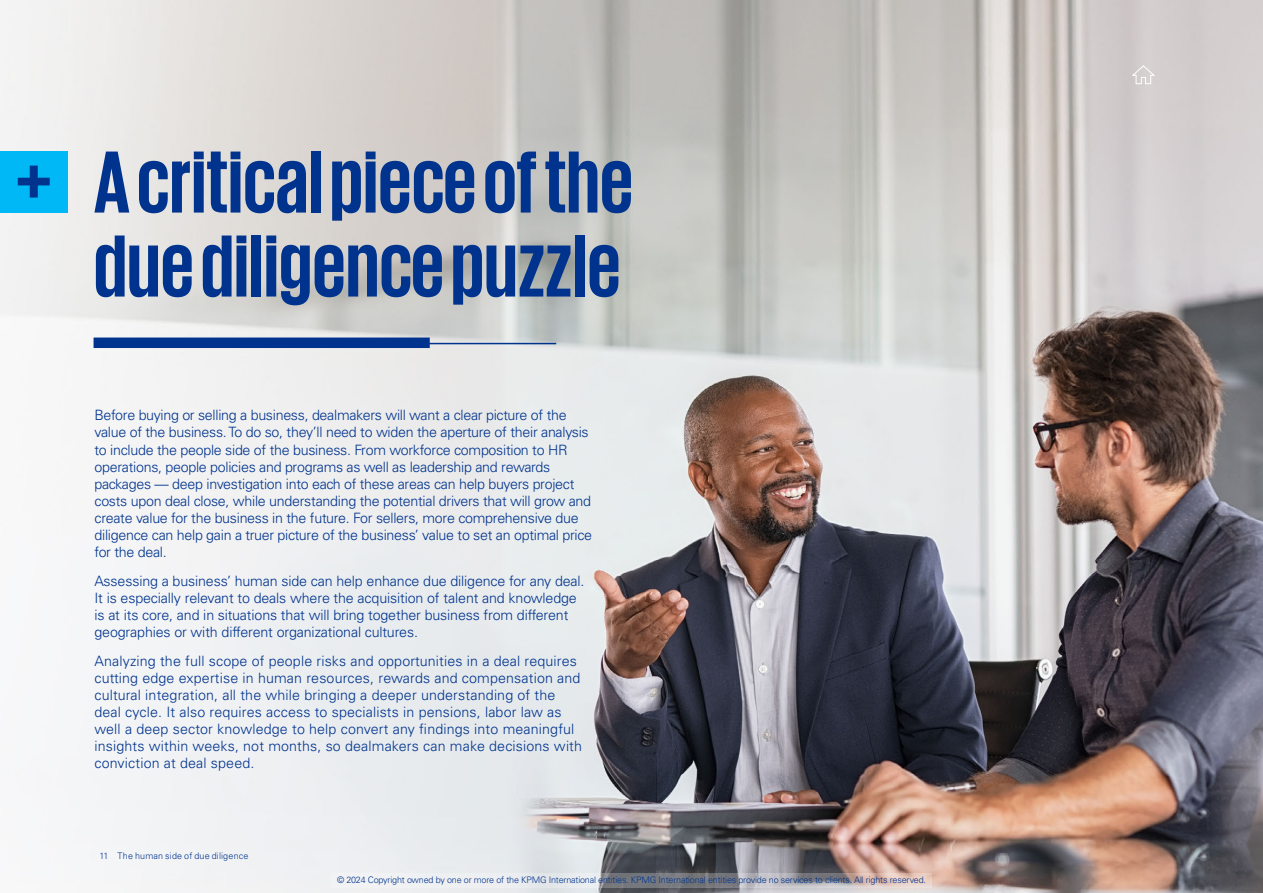
<style>
.page{position:relative;width:1263px;height:893px;background:#fff}
.page>*{position:absolute;margin:0;border:0;box-sizing:border-box;transform-origin:0 0}
.t1{font:700 90px/84px "KPMG";color:#00338d}
.t2{font:700 60px "Univers LT Std";color:#00338d}
.t3{font:300 14.25px/17.1px "Univers LT Std";letter-spacing:-.01em;color:#00338d}
.t4{font:300 14.25px/17.1px "Univers LT Std";letter-spacing:.01em;color:#00338d}
.t5{font:300 9px "Univers LT Std";letter-spacing:-.02em;color:#00338d}
.t6{font:300 9px "Univers LT Std";letter-spacing:.02em;color:#01338d}
</style>
<div class="page">
<img style="left:0;top:0;width:1263px;height:893px">
<hr style="left:104px;top:343px;width:452px;height:1px;background:#00338d">
<div style="left:94px;top:338px;width:336px;height:10px;background:#00338d"></div>
<div style="left:0;top:152px;width:68px;height:61px;background:#00b8f5"></div>
<svg style="left:1131px;top:65px;width:25px;height:19px"></svg>
<svg style="left:332px;top:873px;width:600px;height:14px"></svg>
<h2 class="t2" style="left:16px;top:141px;width:37px">+</h2>
<h1 class="t1" style="left:94px;top:138px;width:541px">A critical piece of the due diligence puzzle</h1>
<p class="t3" style="left:94px;top:407px;width:499px">Before buying or selling a business, dealmakers will want a clear picture of the value of the business. To do so, they’ll need to widen the aperture of their analysis to include the people side of the business. From workforce composition to HR operations, people policies and programs as well as leadership and rewards packages — deep investigation into each of these areas can help buyers project costs upon deal close, while understanding the potential drivers that will grow and create value for the business in the future. For sellers, more comprehensive due diligence can help gain a truer picture of the business’ value to set an optimal price for the deal.</p>
<p class="t3" style="left:94px;top:572px;width:491px">Assessing a business’ human side can help enhance due diligence for any deal.<br>It is especially relevant to deals where the acquisition of talent and knowledge is at its core, and in situations that will bring together business from different geographies or with different organizational cultures.</p>
<p class="t4" style="left:94px;top:652px;width:489px">Analyzing the full scope of people risks and opportunities in a deal requires cutting edge expertise in human resources, rewards and compensation and cultural integration, all the while bringing a deeper understanding of the deal cycle. It also requires access to specialists in pensions, labor law as well a deep sector knowledge to help convert any findings into meaningful insights within weeks, not months, so dealmakers can make decisions with conviction at deal speed.</p>
<p class="t6" style="left:100px;top:851px;width:151px">11 The human side of due diligence</p>
<p class="t5" style="left:337px;top:875px;width:590px">© 2024 Copyright owned by one or more of the KPMG International entities. KPMG International entities provide no services to clients. All rights reserved.</p>
</div>
